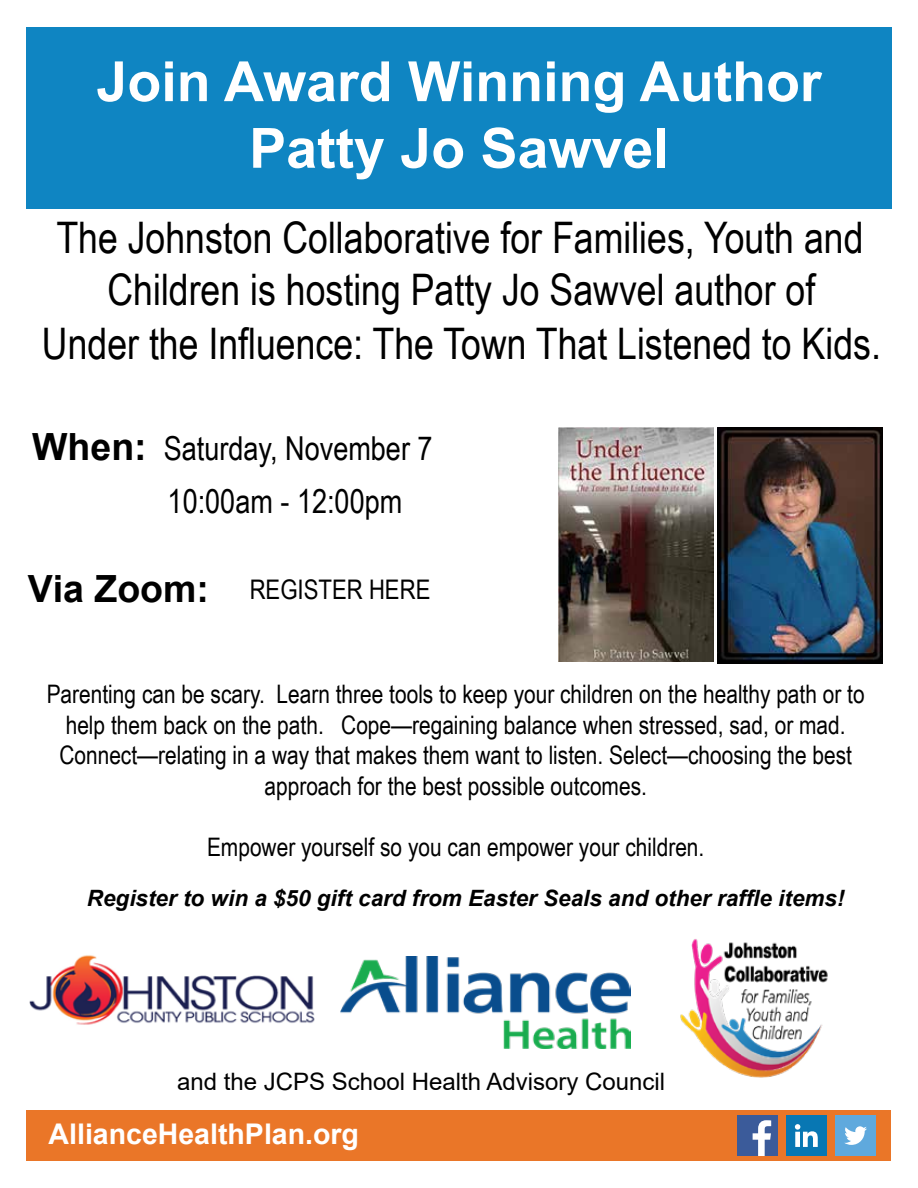
<style>
.page{position:relative;width:918px;height:1188px;background:#fff}
.page>*{position:absolute;margin:0;border:0;box-sizing:border-box;transform-origin:0 0}
.t1{font:700 55.5px/66.6px "Arial";color:#fff;text-align:center}
.t2{font:43.5px/53.1px "Arial Narrow";color:#000;text-align:center}
.t3{font:700 37.5px "Arial";color:#000}
.t4{font:33px/53.8px "Arial Narrow";color:#000}
.t5{font:700 28.5px "Arial";color:#fff}
.t6{font:27px "Arial Narrow";color:#000}
.t7{font:25.5px/30.6px "Arial Narrow";color:#000;text-align:center}
.t8{font:24px "Arial";color:#000}
.t9{font:italic 700 22.5px "Arial";color:#000}
.s1{font-family:"Arial";font-weight:700;font-size:37.5px}
</style>
<div class="page">
<div style="left:26px;top:27px;width:866px;height:181px;background:#0f85c2"></div>
<div style="left:27px;top:1110px;width:864px;height:51px;background:#ea7628"></div>
<div style="left:737px;top:1115px;width:40px;height:41px;background:#3b5b9a"></div>
<svg style="left:753px;top:1120px;width:18px;height:36px"></svg>
<div style="left:835px;top:1115px;width:41px;height:41px;background:#5fa9dd"></div>
<svg style="left:844px;top:1126px;width:23px;height:19px"></svg>
<div style="left:786px;top:1115px;width:41px;height:41px;background:#0877b3"></div>
<svg style="left:795px;top:1124px;width:23px;height:23px"></svg>
<img style="left:559px;top:428px;width:155px;height:234px">
<img style="left:717px;top:428px;width:165px;height:235px">
<img style="left:29px;top:955px;width:286px;height:70px">
<img style="left:340px;top:957px;width:291px;height:92px">
<img style="left:680px;top:939px;width:148px;height:139px">
<h1 class="t1" style="left:96px;top:49px;width:727px">Join Award Winning Author<br>Patty Jo Sawvel</h1>
<h2 class="t2" style="left:42px;top:209px;width:840px">The Johnston Collaborative for Families, Youth and<br>Children is hosting Patty Jo Sawvel author of<br>Under the Influence: The Town That Listened to Kids.</h2>
<p class="t4" style="left:168px;top:420px;width:266px;text-indent:-135px"><span class="s1">When:</span> Saturday, November 7<br>10:00am - 12:00pm</p>
<h3 class="t3" style="left:28px;top:562px;width:183px">Via Zoom:</h3>
<p class="t6" style="left:250px;top:570px;width:182px">REGISTER HERE</p>
<p class="t7" style="left:47px;top:678px;width:820px">Parenting can be scary. Learn three tools to keep your children on the healthy path or to help them back on the path. Cope—regaining balance when stressed, sad, or mad.<br>Connect—relating in a way that makes them want to listen. Select—choosing the best approach for the best possible outcomes.</p>
<p class="t7" style="left:207px;top:831px;width:499px">Empower yourself so you can empower your children.</p>
<p class="t9" style="left:87px;top:884px;width:759px">Register to win a $50 gift card from Easter Seals and other raffle items!</p>
<p class="t8" style="left:177px;top:1065px;width:490px">and the JCPS School Health Advisory Council</p>
<p class="t5" style="left:49px;top:1114px;width:312px">AllianceHealthPlan.org</p>
</div>
